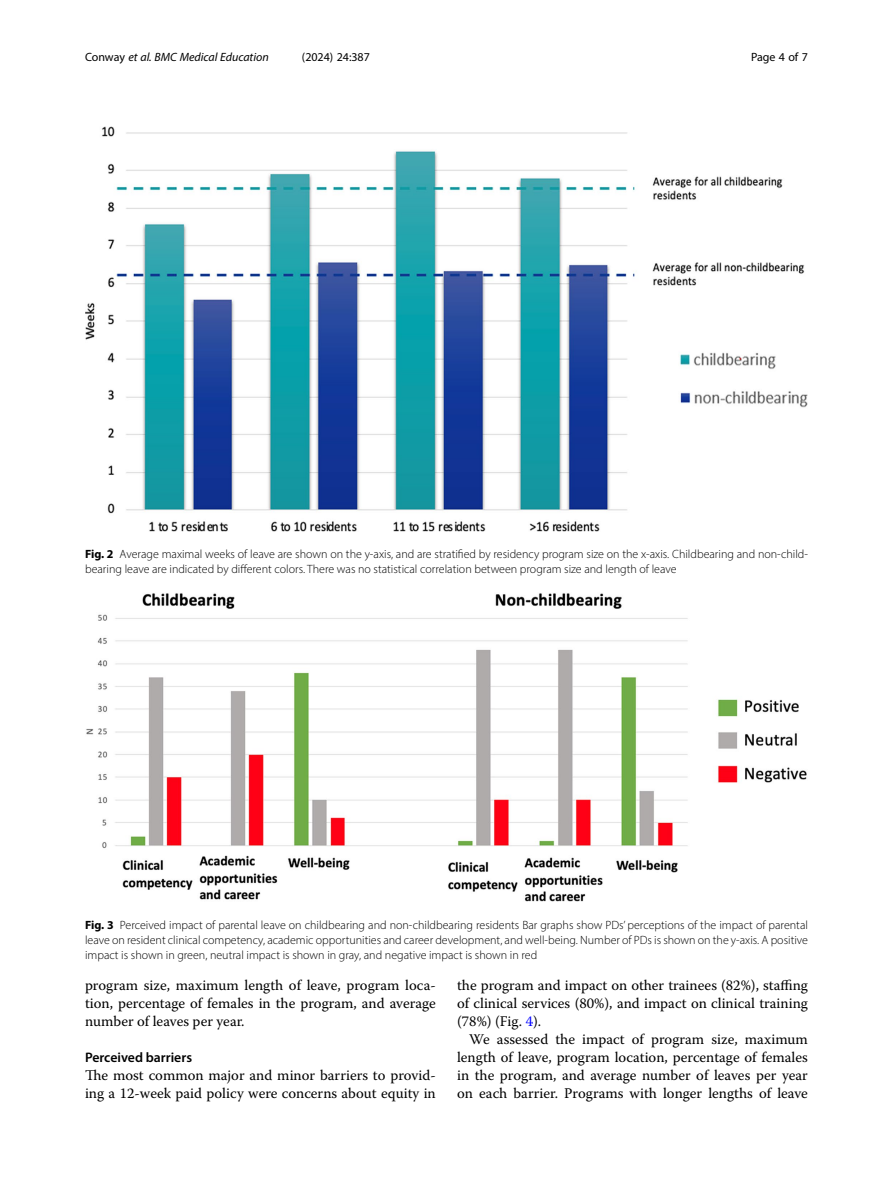
<style>
.page{position:relative;width:893px;height:1191px;background:#fff}
.page>*{position:absolute;margin:0;border:0;box-sizing:border-box;transform-origin:0 0}
.Body_Text{font:14.7px/18px "Warnock Pro";color:#000;text-align:justify}
.Body_Text_Indent{font:14.7px/18px "Warnock Pro";color:#000;text-align:justify}
.Head_2{font:600 13.8px "Myriad Pro";color:#000}
.Figure_Caption{font:300 12px/15px "Myriad Pro";color:#000;text-align:justify}
.t1{font:italic 12px "Myriad Pro";color:#000}
.t2{font:12px "Myriad Pro";color:#000}
.s1{font-style:normal}
.s2{font-weight:700}
.s3{color:#00f}
</style>
<div class="page">
<img style="left:86px;top:593px;width:721px;height:309px">
<img style="left:85px;top:126px;width:723px;height:405px">
<p class="t1" style="left:85px;top:50px;width:185px"><span class="s1">Conway</span> et al. BMC Medical Education</p>
<p class="t2" style="left:302px;top:50px;width:70px">(2024) 24:387</p>
<p class="t2" style="left:751px;top:50px;width:58px">Page 4 of 7</p>
<p class="Figure_Caption" style="left:85px;top:546px;width:724px"><span class="s2">Fig. 2</span> Average maximal weeks of leave are shown on the y-axis, and are stratified by residency program size on the x-axis. Childbearing and non-child&shy;bearing leave are indicated by different colors. There was no statistical correlation between program size and length of leave</p>
<p class="Figure_Caption" style="left:85px;top:917px;width:724px"><span class="s2">Fig. 3</span> Perceived impact of parental leave on childbearing and non-childbearing residents Bar graphs show PDs’ perceptions of the impact of parental leave on resident clinical competency, academic opportunities and career development, and well-being. Number of PDs is shown on the y-axis. A positive impact is shown in green, neutral impact is shown in gray, and negative impact is shown in red</p>
<p class="Body_Text" style="left:85px;top:976px;width:352px">program size, maximum length of leave, program loca&shy;tion, percentage of females in the program, and average number of leaves per year.</p>
<p class="Head_2" style="left:85px;top:1049px;width:109px">Perceived barriers</p>
<p class="Body_Text" style="left:85px;top:1066px;width:352px">The most common major and minor barriers to provid&shy;ing a 12-week paid policy were concerns about equity in</p>
<p class="Body_Text" style="left:457px;top:976px;width:352px">the program and impact on other trainees (82%), staffing of clinical services (80%), and impact on clinical training (78%) (Fig. <span class="s3">4</span>).</p>
<p class="Body_Text_Indent" style="left:457px;top:1030px;width:352px;text-indent:12px">We assessed the impact of program size, maximum length of leave, program location, percentage of females in the program, and average number of leaves per year on each barrier. Programs with longer lengths of leave</p>
</div>
